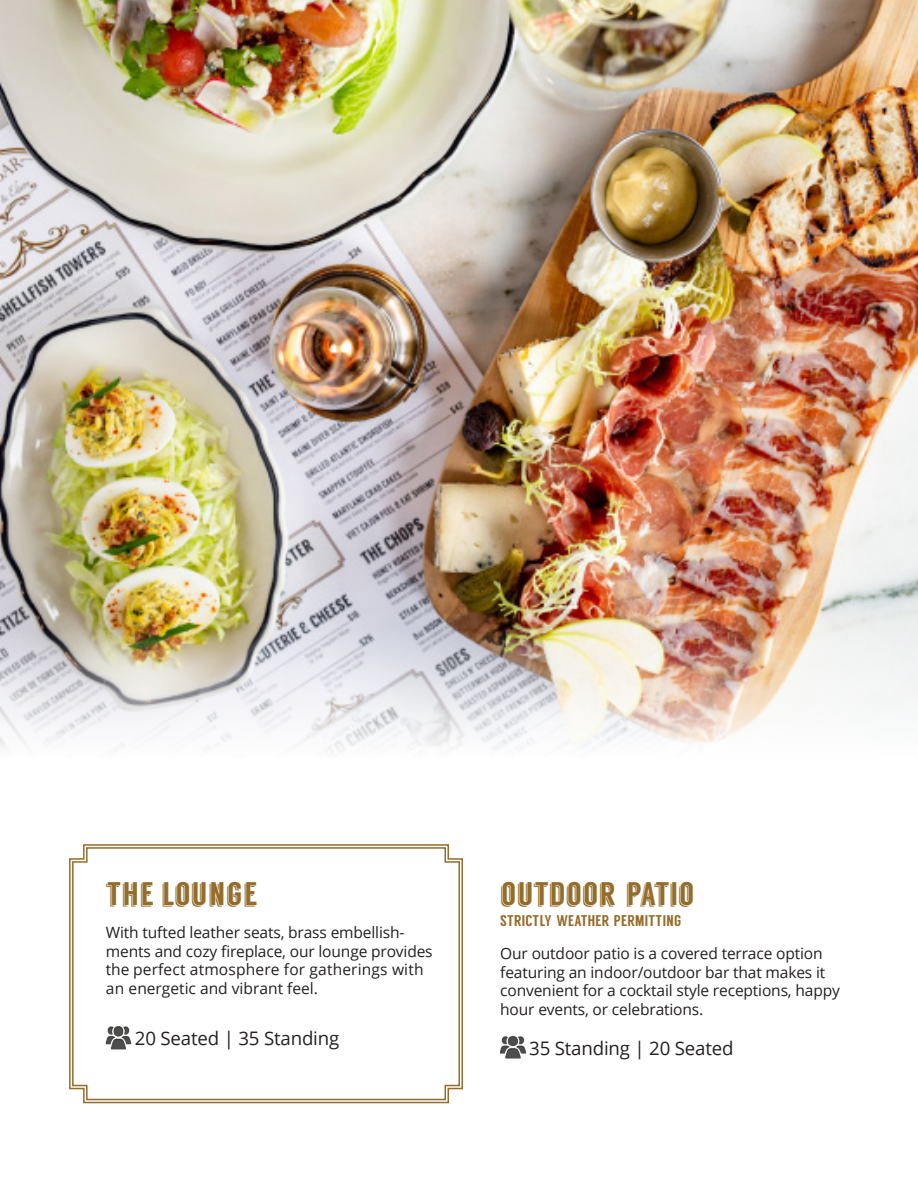
<style>
.page{position:relative;width:918px;height:1188px;background:#fff}
.page>*{position:absolute;margin:0;border:0;box-sizing:border-box;transform-origin:0 0}
.t1{font:32.7px "Langdon";letter-spacing:.02em;color:#956c2a}
.t2{font:32.7px "Langdon";letter-spacing:.04em;color:#956c2a}
.t3{font:18.6px "Open Sans";letter-spacing:-.01em;color:#231f20}
.t4{font:15.6px/18.6px "Open Sans";letter-spacing:-.01em;color:#231f20}
.t5{font:15.6px "Langdon";letter-spacing:.02em;color:#956c2a}
</style>
<div class="page">
<svg style="left:69px;top:844px;width:394px;height:260px;background:#bea67e"></svg>
<svg style="left:71px;top:846px;width:390px;height:255px"></svg>
<img style="left:106px;top:1025px;width:25px;height:26px">
<img style="left:500px;top:1035px;width:25px;height:24px">
<img style="left:0;top:0;width:918px;height:753px">
<p class="t2" style="left:106px;top:875px;width:152px">THE LOUNGE</p>
<p class="t4" style="left:106px;top:923px;width:328px">With tufted leather seats, brass embellish&shy;ments and cozy fireplace, our lounge provides the perfect atmosphere for gatherings with an energetic and vibrant feel.</p>
<p class="t3" style="left:135px;top:1026px;width:206px">20 Seated | 35 Standing</p>
<p class="t1" style="left:500px;top:875px;width:195px">OUTDOOR PATIO</p>
<p class="t5" style="left:500px;top:912px;width:182px">STRICTLY WEATHER PERMITTING</p>
<p class="t4" style="left:500px;top:944px;width:341px">Our outdoor patio is a covered terrace option featuring an indoor/outdoor bar that makes it convenient for a cocktail style receptions, happy hour events, or celebrations.</p>
<p class="t3" style="left:529px;top:1035px;width:206px">35 Standing | 20 Seated</p>
</div>
